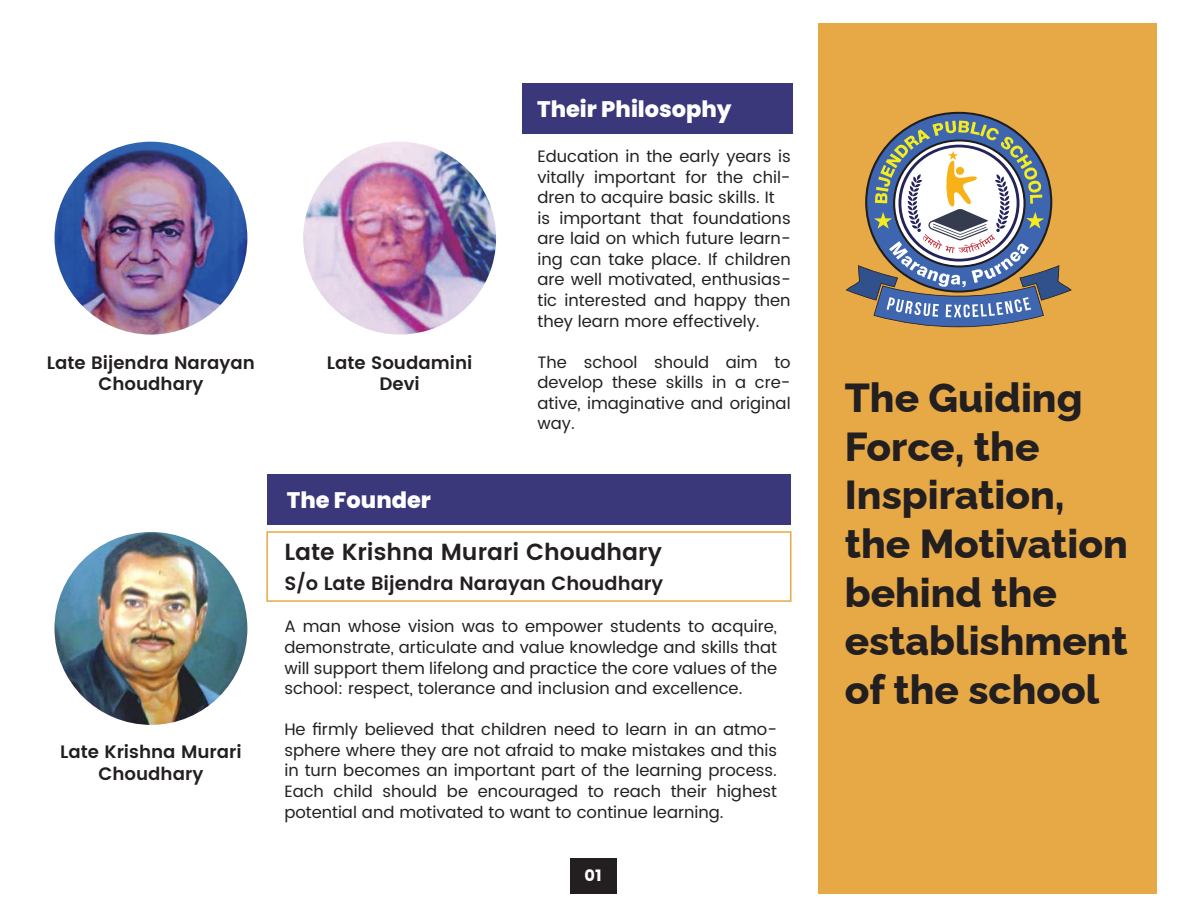
<style>
.page{position:relative;width:1188px;height:918px;background:#fff}
.page>*{position:absolute;margin:0;border:0;box-sizing:border-box;transform-origin:0 0}
.t1{font:800 40.5px/48.6px "Raleway";color:#231f20}
.t2{font:600 23.25px "Poppins";color:#231f20}
.t3{font:800 22.5px "Poppins";color:#fff}
.t4{font:600 19.2px "Poppins";color:#231f20}
.t5{font:600 18px/21.6px "Poppins";color:#231f20;text-align:center}
.t6{font:16.5px/20.5px "Poppins";color:#231f20;text-align:justify}
.t7{font:700 16.2px "Poppins";color:#fff}
</style>
<div class="page">
<div style="left:818px;top:23px;width:339px;height:870px;background:#e6a946"></div>
<div style="left:522px;top:84px;width:270px;height:50px;background:#3b377b"></div>
<div style="left:267px;top:475px;width:524px;height:50px;background:#3b377b"></div>
<div style="left:266px;top:531px;width:525px;height:71px;border:2px solid #e6a946"></div>
<svg style="left:846px;top:112px;width:226px;height:216px"></svg>
<img style="left:55px;top:142px;width:192px;height:193px;border-radius:96px">
<img style="left:303px;top:142px;width:193px;height:193px;border-radius:96px">
<img style="left:55px;top:532px;width:192px;height:193px;border-radius:96px">
<div style="left:571px;top:858px;width:46px;height:36px;background:#231f20"></div>
<p class="t5" style="left:47px;top:352px;width:210px">Late Bijendra Narayan<br>Choudhary</p>
<p class="t5" style="left:60px;top:742px;width:183px">Late Krishna Murari<br>Choudhary</p>
<p class="t5" style="left:327px;top:352px;width:147px">Late Soudamini<br>Devi</p>
<h3 class="t3" style="left:287px;top:487px;width:146px">The Founder</h3>
<h3 class="t3" style="left:537px;top:96px;width:196px">Their Philosophy</h3>
<p class="t6" style="left:537px;top:146px;width:255px;text-align:left">Education in the early years is vitally important for the chil&shy;dren to acquire basic skills. It is important that foundations are laid on which future learn&shy;ing can take place. If children are well motivated, enthusias&shy;tic interested and happy then they learn more effectively.</p>
<p class="t6" style="left:537px;top:352px;width:255px">The school should aim to develop these skills in a cre&shy;ative, imaginative and original way.</p>
<h2 class="t2" style="left:284px;top:534px;width:379px">Late Krishna Murari Choudhary</h2>
<p class="t4" style="left:284px;top:569px;width:380px">S/o Late Bijendra Narayan Choudhary</p>
<p class="t6" style="left:284px;top:617px;width:494px">A man whose vision was to empower students to acquire, demonstrate, articulate and value knowledge and skills that will support them lifelong and practice the core values of the school: respect, tolerance and inclusion and excellence.</p>
<p class="t6" style="left:284px;top:720px;width:494px">He firmly believed that children need to learn in an atmo&shy;sphere where they are not afraid to make mistakes and this in turn becomes an important part of the learning process.<br>Each child should be encouraged to reach their highest potential and motivated to want to continue learning.</p>
<p class="t7" style="left:585px;top:866px;width:19px">01</p>
<h1 class="t1" style="left:845px;top:369px;width:285px">The Guiding<br>Force, the<br>Inspiration, the Motivation behind the establishment of the school</h1>
</div>
